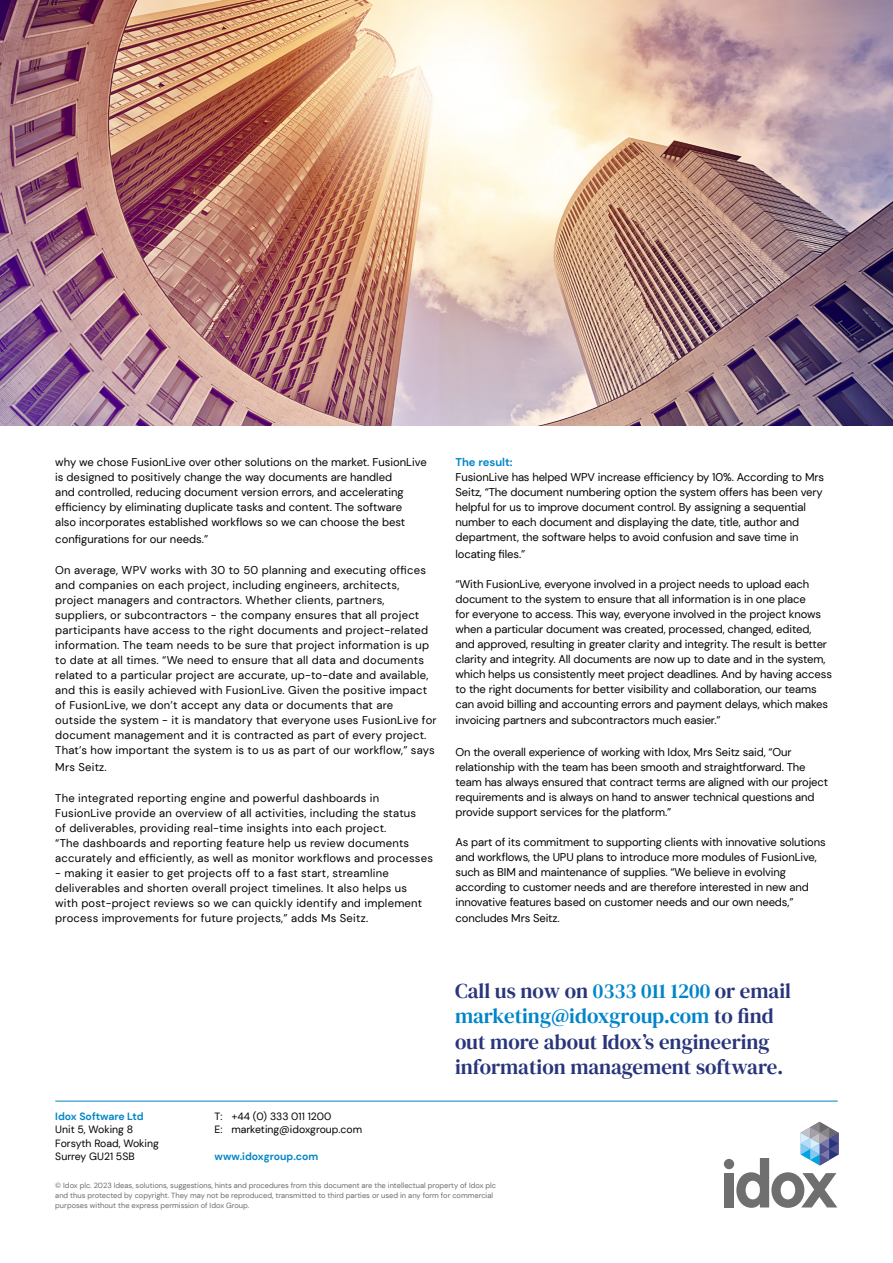
<style>
.page{position:relative;width:893px;height:1263px;background:#fff}
.page>*{position:absolute;margin:0;border:0;box-sizing:border-box;transform-origin:0 0}
.t1{font:21px/25.5px "DM Serif Text";color:#29357b}
.t2{font:11.25px/15px "DM Sans";letter-spacing:-.01em;color:#000}
.t3{font:11.25px/15px "DM Sans";letter-spacing:.02em;color:#000}
.t4{font:700 11.25px "DM Sans";color:#0085c8}
.t5{font:10.5px/13.5px "DM Sans";color:#000}
.t6{font:700 10.5px "DM Sans";color:#0085c8}
.t7{font:7.5px/9.8px "DM Sans";color:#6b696e}
.s1{color:#0085c8}
</style>
<div class="page">
<hr style="left:55px;top:1101px;width:783px;height:1px;background:#0085c8">
<svg style="left:736px;top:1122px;width:103px;height:86px"></svg>
<div style="left:724px;top:1173px;width:10px;height:34px;background:#706f6f"></div>
<div style="left:724px;top:1159px;width:10px;height:10px;background:#706f6f;border-radius:50%"></div>
<img style="left:0;top:0;width:893px;height:425px">
<p class="t2" style="left:55px;top:455px;width:373px">why we chose FusionLive over other solutions on the market. FusionLive is designed to positively change the way documents are handled<br>and controlled, reducing document version errors, and accelerating efficiency by eliminating duplicate tasks and content. The software<br>also incorporates established workflows so we can choose the best</p>
<p class="t2" style="left:55px;top:531px;width:154px">configurations for our needs.”</p>
<p class="t3" style="left:55px;top:563px;width:383px">On average, WPV works with 30 to 50 planning and executing offices and companies on each project, including engineers, architects, project managers and contractors. Whether clients, partners, suppliers, or subcontractors - the company ensures that all project participants have access to the right documents and project-related information. The team needs to be sure that project information is up to date at all times. “We need to ensure that all data and documents related to a particular project are accurate, up-to-date and available, and this is easily achieved with FusionLive. Given the positive impact of FusionLive, we don’t accept any data or documents that are<br>outside the system - it is mandatory that everyone uses FusionLive for document management and it is contracted as part of every project.<br>That’s how important the system is to us as part of our workflow,” says</p>
<p class="t3" style="left:55px;top:759px;width:53px">Mrs Seitz.</p>
<p class="t3" style="left:55px;top:791px;width:379px">The integrated reporting engine and powerful dashboards in FusionLive provide an overview of all activities, including the status<br>of deliverables, providing real-time insights into each project.<br>“The dashboards and reporting feature help us review documents accurately and efficiently, as well as monitor workflows and processes</p>
<p class="t3" style="left:55px;top:866px;width:368px">- making it easier to get projects off to a fast start, streamline deliverables and shorten overall project timelines. It also helps us with post-project reviews so we can quickly identify and implement process improvements for future projects,” adds Ms Seitz.</p>
<p class="t4" style="left:455px;top:455px;width:59px">The result:</p>
<p class="t2" style="left:455px;top:470px;width:370px">FusionLive has helped WPV increase efficiency by 10%. According to Mrs Seitz, “The document numbering option the system offers has been very helpful for us to improve document control. By assigning a sequential number to each document and displaying the date, title, author and department, the software helps to avoid confusion and save time in</p>
<p class="t2" style="left:455px;top:546px;width:71px">locating files.”</p>
<p class="t2" style="left:455px;top:576px;width:378px">“With FusionLive, everyone involved in a project needs to upload each document to the system to ensure that all information is in one place<br>for everyone to access. This way, everyone involved in the project knows when a particular document was created, processed, changed, edited, and approved, resulting in greater clarity and integrity. The result is better clarity and integrity. All documents are now up to date and in the system, which helps us consistently meet project deadlines. And by having access to the right documents for better visibility and collaboration, our teams can avoid billing and accounting errors and payment delays, which makes</p>
<p class="t2" style="left:455px;top:713px;width:267px">invoicing partners and subcontractors much easier.”</p>
<p class="t2" style="left:455px;top:744px;width:374px">On the overall experience of working with Idox, Mrs Seitz said, “Our relationship with the team has been smooth and straightforward. The team has always ensured that contract terms are aligned with our project requirements and is always on hand to answer technical questions and provide support services for the platform.”</p>
<p class="t2" style="left:455px;top:834px;width:372px">As part of its commitment to supporting clients with innovative solutions and workflows, the UPU plans to introduce more modules of FusionLive, such as BIM and maintenance of supplies. “We believe in evolving according to customer needs and are therefore interested in new and innovative features based on customer needs and our own needs,”</p>
<p class="t2" style="left:455px;top:911px;width:106px">concludes Mrs Seitz.</p>
<h1 class="t1" style="left:455px;top:978px;width:337px">Call us now on <span class="s1">0333 011 1200</span> or email <span class="s1">marketing@idoxgroup.com</span> to find out more about Idox’s engineering information management software.</h1>
<p class="t5" style="left:215px;top:1109px;width:149px">T: +44 (0) 333 011 1200<br>E: marketing@idoxgroup.com</p>
<p class="t6" style="left:215px;top:1150px;width:105px">www.idoxgroup.com</p>
<p class="t6" style="left:55px;top:1109px;width:90px">Idox Software Ltd</p>
<p class="t5" style="left:55px;top:1123px;width:105px">Unit 5, Woking 8<br>Forsyth Road, Woking<br>Surrey GU21 5SB</p>
<p class="t7" style="left:55px;top:1180px;width:442px">© Idox plc. 2023 Ideas, solutions, suggestions, hints and procedures from this document are the intellectual property of Idox plc and thus protected by copyright. They may not be reproduced, transmitted to third parties or used in any form for commercial purposes without the express permission of Idox Group.</p>
</div>
